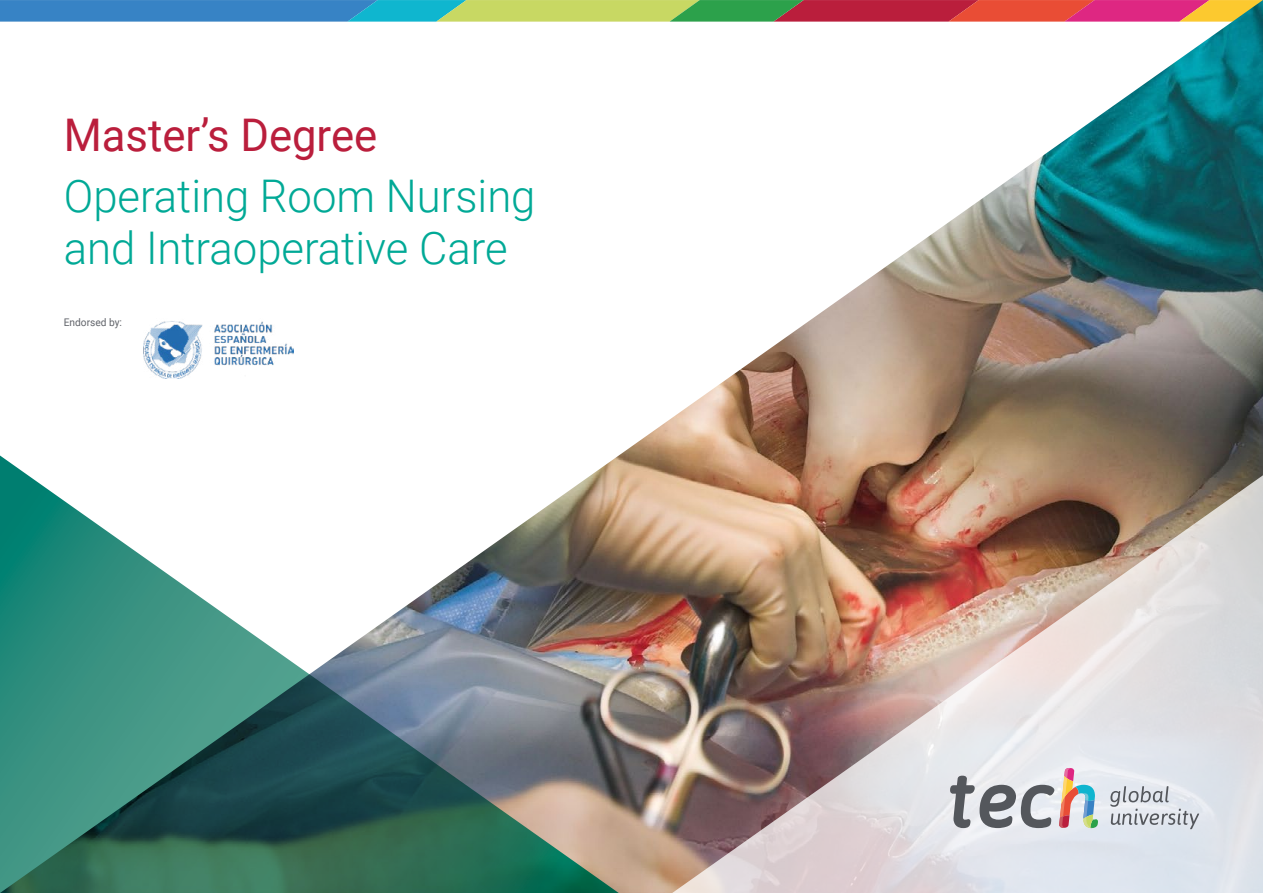
<style>
.page{position:relative;width:1263px;height:893px;background:#fff}
.page>*{position:absolute;margin:0;border:0;box-sizing:border-box;transform-origin:0 0}
.t1{font:300 45px/52.5px "Roboto";color:#00a996}
.t2{font:45px "Roboto";color:#ba1e3c}
.t3{font:10.5px "Roboto";color:#61646a}
</style>
<div class="page">
<img style="left:0;top:0;width:1263px;height:454px">
<img style="left:0;top:446px;width:649px;height:447px">
<img style="left:642px;top:454px;width:621px;height:439px">
<img style="left:144px;top:318px;width:149px;height:60px">
<svg style="left:1110px;top:786px;width:89px;height:43px;background:#caced5"></svg>
<svg style="left:950px;top:768px;width:148px;height:60px;background:#bab9bb"></svg>
<p class="t2" style="left:64px;top:103px;width:315px">Master’s Degree</p>
<p class="t1" style="left:64px;top:168px;width:473px">Operating Room Nursing and Intraoperative Care</p>
<p class="t3" style="left:64px;top:315px;width:60px">Endorsed by:</p>
</div>
